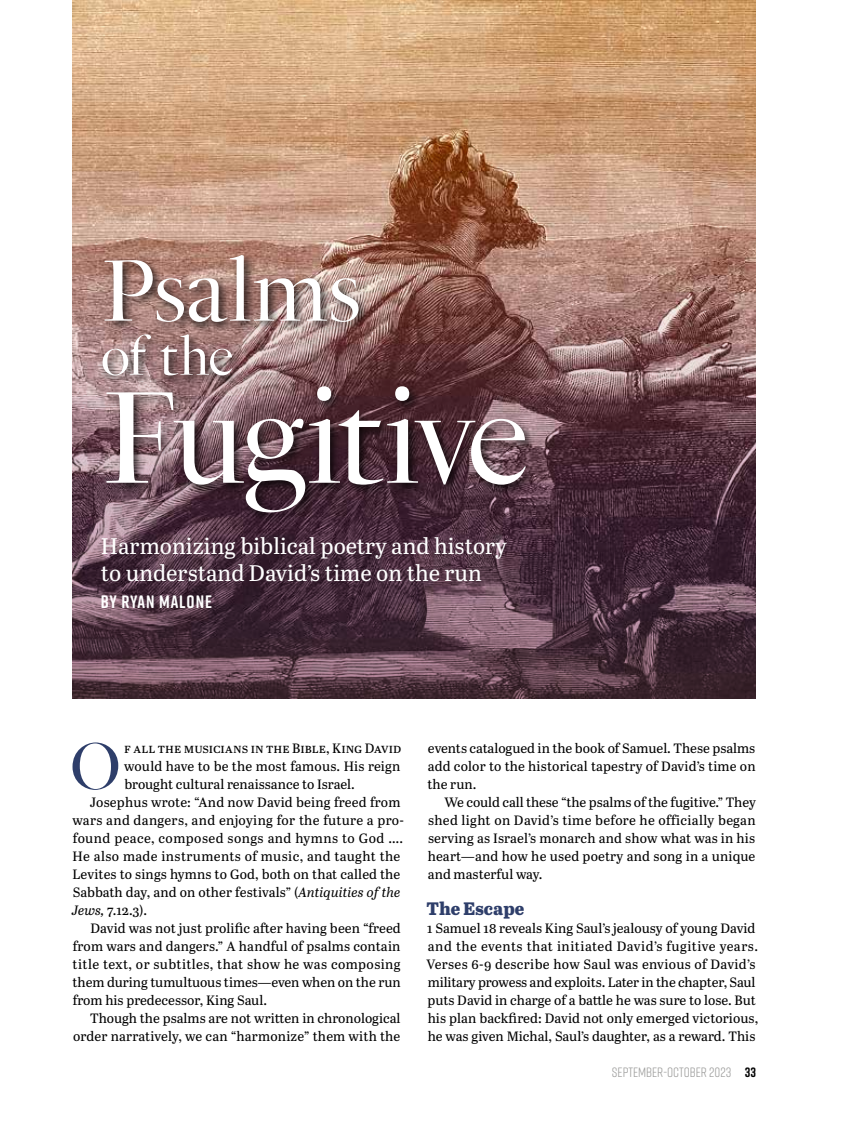
<style>
.page{position:relative;width:864px;height:1136px;background:#fff}
.page>*{position:absolute;margin:0;border:0;box-sizing:border-box;transform-origin:0 0}
.t1{font:129px "PS Fournier Std Grand";letter-spacing:-.03em;color:#fff}
.t2{font:85.5px "PS Fournier Std Grand";letter-spacing:-.01em;color:#fff}
.t3{font:64.95px "PS Fournier Std Grand";color:#2e3e6a}
.t4{font:52.5px "PS Fournier Std Grand";color:#fff}
.t5{font:22.5px/27px "Abril Text";color:#fff}
.t6{font:700 18px "Rift Soft";letter-spacing:.05em;color:#fff}
.t7{font:800 18px "Abril Text";color:#2e3e6a}
.t8{font:13.5px/18px "Abril Text";color:#000;text-align:justify}
.t9{font:13.5px "Rift Soft";color:#9d9d9c}
.s1{font-style:italic}
.s2{font-weight:700;color:#000}
</style>
<div class="page">
<img style="left:72px;top:0;width:683px;height:230px">
<svg style="left:72px;top:230px;width:683px;height:468px;background:#66474f"></svg>
<div style="left:99px;top:251px;width:438px;height:273px;background:#000;opacity:.75"></div>
<h2 class="t2" style="left:101px;top:240px;width:262px">Psalms</h2>
<h3 class="t4" style="left:101px;top:325px;width:134px">of the</h3>
<h1 class="t1" style="left:101px;top:361px;width:429px">Fugitive</h1>
<h3 class="t5" style="left:101px;top:532px;width:407px">Harmonizing biblical poetry and history to understand David’s time on the run</h3>
<h3 class="t6" style="left:101px;top:589px;width:113px">BY RYAN MALONE</h3>
<h3 class="t3" style="left:70px;top:727px;width:53px">O</h3>
<p class="t8" style="left:124px;top:738px;width:279px">f all the musicians in the Bible, King David</p>
<p class="t8" style="left:124px;top:756px;width:278px">would have to be the most famous. His reign</p>
<p class="t8" style="left:124px;top:774px;width:232px">brought cultural renaissance to Israel.</p>
<p class="t8" style="left:90px;top:792px;width:312px">Josephus wrote: “And now David being freed from</p>
<p class="t8" style="left:72px;top:810px;width:333px">wars and dangers, and enjoying for the future a pro-</p>
<p class="t8" style="left:73px;top:828px;width:332px">found peace, composed songs and hymns to God ….</p>
<p class="t8" style="left:72px;top:846px;width:329px">He also made instruments of music, and taught the</p>
<p class="t8" style="left:72px;top:864px;width:329px">Levites to sings hymns to God, both on that called the</p>
<p class="t8" style="left:73px;top:882px;width:329px">Sabbath day, and on other festivals” (<span class="s1">Antiquities of the</span></p>
<p class="t8" style="left:72px;top:900px;width:77px"><span class="s1">Jews,</span> 7.12.3).</p>
<p class="t8" style="left:90px;top:918px;width:312px">David was not just prolific after having been “freed</p>
<p class="t8" style="left:73px;top:936px;width:329px">from wars and dangers.” A handful of psalms contain</p>
<p class="t8" style="left:73px;top:954px;width:329px">title text, or subtitles, that show he was composing</p>
<p class="t8" style="left:73px;top:972px;width:329px">them during tumultuous times—even when on the run</p>
<p class="t8" style="left:73px;top:990px;width:196px">from his predecessor, King Saul.</p>
<p class="t8" style="left:90px;top:1008px;width:312px">Though the psalms are not written in chronological</p>
<p class="t8" style="left:73px;top:1026px;width:329px">order narratively, we can “harmonize” them with the</p>
<p class="t8" style="left:427px;top:738px;width:329px">events catalogued in the book of Samuel. These psalms add color to the historical tapestry of David’s time on the run.</p>
<p class="t8" style="left:427px;top:792px;width:329px;text-indent:17px">We could call these “the psalms of the fugitive.” They shed light on David’s time before he officially began serving as Israel’s monarch and show what was in his heart—and how he used poetry and song in a unique and masterful way.</p>
<h3 class="t7" style="left:426px;top:895px;width:99px">The Escape</h3>
<p class="t8" style="left:426px;top:918px;width:333px;text-align:left">1 Samuel 18 reveals King Saul’s jealousy of young David and the events that initiated David’s fugitive years.<br>Verses 6-9 describe how Saul was envious of David’s military prowess and exploits. Later in the chapter, Saul puts David in charge of a battle he was sure to lose. But his plan backfired: David not only emerged victorious, he was given Michal, Saul’s daughter, as a reward. This</p>
<p class="t9" style="left:611px;top:1062px;width:146px">SEPTEMBER-OCTOBER 2023 <span class="s2">33</span></p>
</div>
